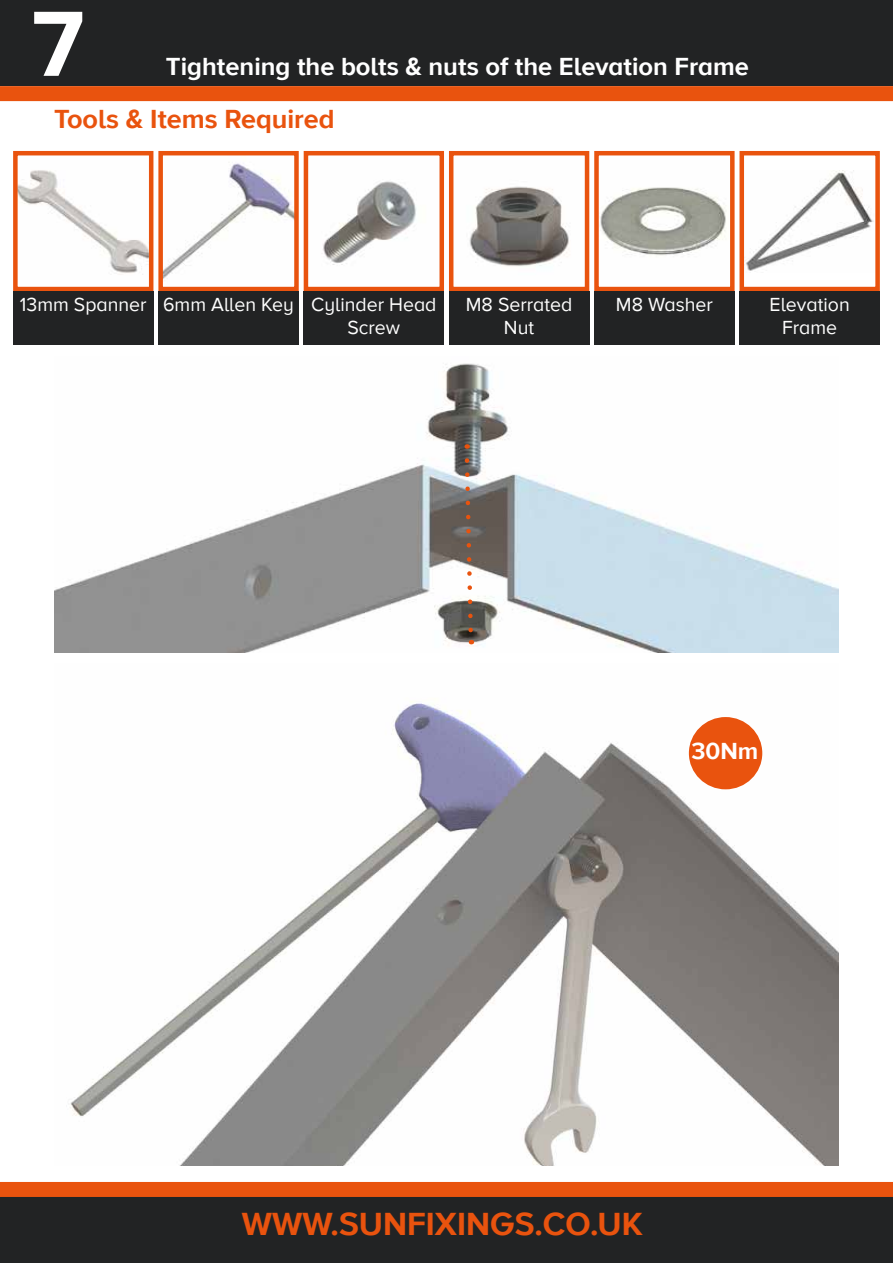
<style>
.page{position:relative;width:893px;height:1263px;background:#fff}
.page>*{position:absolute;margin:0;border:0;box-sizing:border-box;transform-origin:0 0}
.t1{font:700 96px "Proxima Nova A";color:#fff}
.t2{font:700 33px "Proxima Nova A";color:#e9530e}
.t3{font:700 27px "Proxima Nova A";color:#e9530e}
.t4{font:700 25.5px "Proxima Nova A";color:#fff}
.t5{font:700 24px "Proxima Nova A";color:#fff}
.t6{font:19.5px/23.4px "Proxima Nova A";color:#fff;text-align:center}
</style>
<div class="page">
<div style="left:0;top:0;width:893px;height:86px;background:#222324"></div>
<div style="left:0;top:1195px;width:893px;height:68px;background:#222324"></div>
<div style="left:0;top:1182px;width:893px;height:15px;background:#e9530e"></div>
<div style="left:0;top:86px;width:893px;height:15px;background:#e9530e"></div>
<img style="left:54px;top:363px;width:785px;height:289px">
<img style="left:70px;top:701px;width:769px;height:464px">
<img style="left:18px;top:170px;width:130px;height:105px">
<div style="left:13px;top:151px;width:140px;height:140px;border:4px solid #e9530e"></div>
<img style="left:163px;top:163px;width:131px;height:116px">
<div style="left:158px;top:151px;width:141px;height:140px;border:4px solid #e9530e"></div>
<img style="left:323px;top:181px;width:94px;height:84px">
<div style="left:304px;top:151px;width:140px;height:140px;border:4px solid #e9530e"></div>
<img style="left:469px;top:186px;width:100px;height:81px">
<div style="left:449px;top:151px;width:140px;height:140px;border:4px solid #e9530e"></div>
<img style="left:600px;top:187px;width:127px;height:69px">
<div style="left:594px;top:151px;width:141px;height:140px;border:4px solid #e9530e"></div>
<img style="left:744px;top:170px;width:130px;height:101px">
<div style="left:739px;top:151px;width:141px;height:140px;border:4px solid #e9530e"></div>
<div style="left:13px;top:291px;width:140px;height:53px;background:#222324"></div>
<div style="left:158px;top:291px;width:141px;height:53px;background:#222324"></div>
<div style="left:304px;top:291px;width:140px;height:53px;background:#222324"></div>
<div style="left:449px;top:291px;width:140px;height:53px;background:#222324"></div>
<div style="left:594px;top:291px;width:141px;height:53px;background:#222324"></div>
<div style="left:739px;top:291px;width:141px;height:53px;background:#222324"></div>
<div style="left:689px;top:717px;width:73px;height:72px;background:#e9530e;border-radius:50%"></div>
<svg style="left:462px;top:456px;width:13px;height:188px"></svg>
<h1 class="t1" style="left:32px;top:-11px;width:54px">7</h1>
<h3 class="t3" style="left:54px;top:103px;width:282px">Tools &amp; Items Required</h3>
<h3 class="t4" style="left:166px;top:52px;width:585px">Tightening the bolts &amp; nuts of the Elevation Frame</h3>
<p class="t6" style="left:347px;top:293px;width:91px;text-align:left;text-indent:-328px">13mm Spanner 6mm Allen Key Cylinder Head<br>Screw</p>
<p class="t6" style="left:466px;top:293px;width:108px">M8 Serrated<br>Nut</p>
<p class="t6" style="left:616px;top:293px;width:99px">M8 Washer</p>
<p class="t6" style="left:770px;top:293px;width:82px">Elevation<br>Frame</p>
<p class="t5" style="left:691px;top:737px;width:68px">30Nm</p>
<h2 class="t2" style="left:242px;top:1205px;width:402px">WWW.SUNFIXINGS.CO.UK</h2>
</div>
